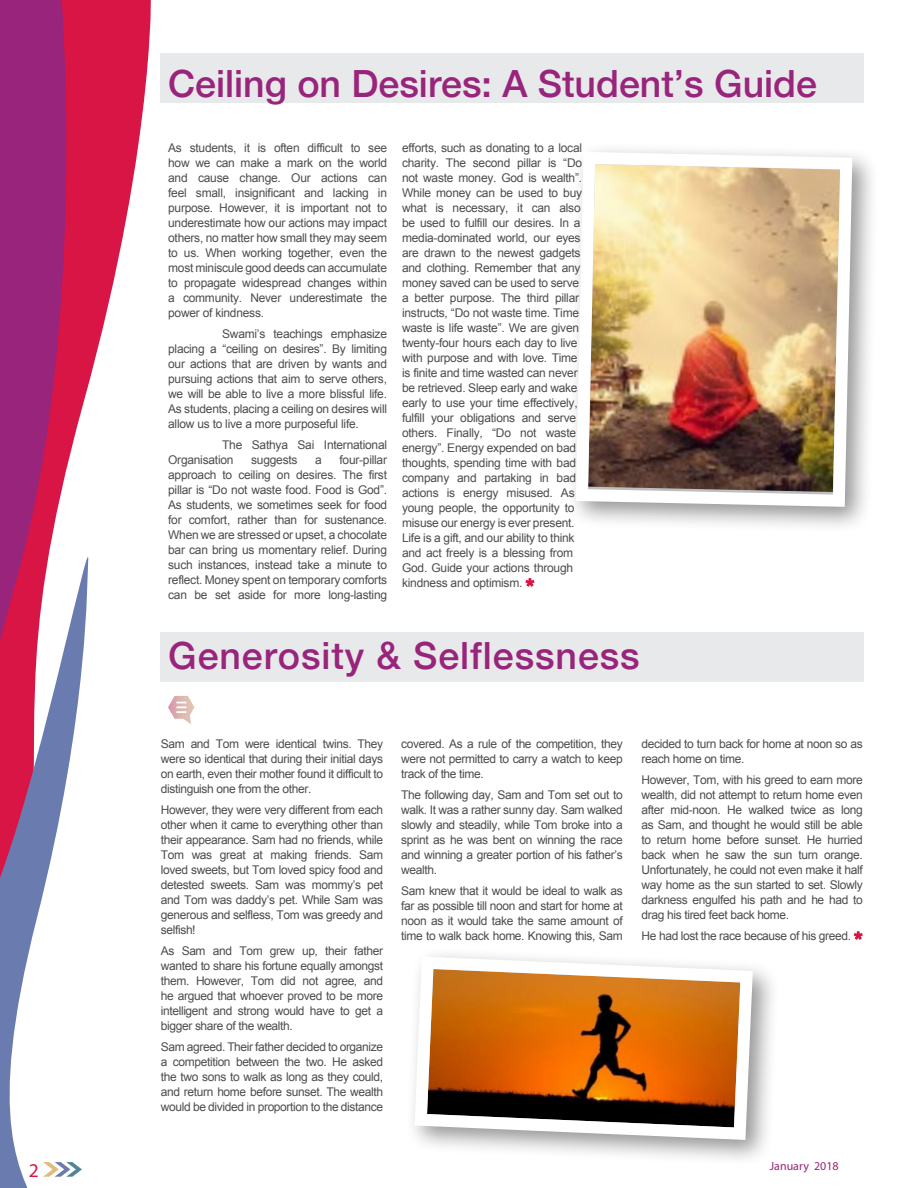
<style>
.page{position:relative;width:918px;height:1188px;background:#fff}
.page>*{position:absolute;margin:0;border:0;box-sizing:border-box;transform-origin:0 0}
.t1{font:500 37.5px "Helvetica Neue";color:#98257b}
.t2{font:500 37.5px "Helvetica Neue";letter-spacing:.025em;color:#98257b}
.t3{font:19.5px "Myriad Pro";color:#d81545}
.t4{font:12px/15px "Arial";letter-spacing:-.02em;color:#4d4d4f;text-align:justify}
.t5{font:12px "Myriad Pro";color:#98257b}
</style>
<div class="page">
<div style="left:161px;top:632px;width:703px;height:50px;background:#e8e9ea"></div>
<div style="left:161px;top:54px;width:703px;height:49px;background:#e8e9ea"></div>
<svg style="left:854px;top:931px;width:9px;height:9px"></svg>
<svg style="left:525px;top:578px;width:10px;height:9px"></svg>
<div style="left:566px;top:142px;width:313px;height:392px;background:#000;opacity:.42"></div>
<img style="left:570px;top:146px;width:288px;height:367px">
<svg style="left:168px;top:696px;width:26px;height:28px"></svg>
<svg style="left:90px;top:0;width:61px;height:379px;fill:#d81545"></svg>
<svg style="left:0;top:0;width:90px;height:519px;background:#b02c71"></svg>
<svg style="left:0;top:519px;width:89px;height:669px"></svg>
<div style="left:405px;top:947px;width:375px;height:220px;background:#000;opacity:.42"></div>
<svg style="left:408px;top:950px;width:351px;height:196px"></svg>
<h2 class="t3" style="left:29px;top:1158px;width:12px">2</h2>
<h1 class="t1" style="left:168px;top:53px;width:650px">Ceiling on Desires: A Student’s Guide</h1>
<p class="t4" style="left:168px;top:140px;width:220px">As students, it is often difficult to see how we can make a mark on the world and cause change. Our actions can feel small, insignificant and lacking in purpose. However, it is important not to underestimate how our actions may impact others, no matter how small they may seem to us. When working together, even the most miniscule good deeds can accumulate to propagate widespread changes within a community. Never underestimate the power of kindness.</p>
<p class="t4" style="left:168px;top:326px;width:220px;text-indent:54px">Swami’s teachings emphasize placing a “ceiling on desires”. By limiting our actions that are driven by wants and pursuing actions that aim to serve others, we will be able to live a more blissful life.<br>As students, placing a ceiling on desires will allow us to live a more purposeful life.</p>
<p class="t4" style="left:168px;top:437px;width:220px;text-indent:54px">The Sathya Sai International<br>Organisation</p>
<p class="t4" style="left:168px;top:452px;width:220px;text-indent:171px">four-pillar approach to ceiling on desires. The first pillar is “Do not waste food. Food is God”.<br>As students, we sometimes seek for food for comfort, rather than for sustenance.<br>When we are stressed or upset, a chocolate bar can bring us momentary relief. During such instances, instead take a minute to reflect. Money spent on temporary comforts can be set aside for more long-lasting</p>
<p class="t4" style="left:251px;top:452px;width:48px">suggests</p>
<p class="t4" style="left:315px;top:452px;width:8px">a</p>
<p class="t4" style="left:402px;top:140px;width:182px;text-align:left">efforts, such as donating to a local charity. The second pillar is “Do not waste money. God is wealth”.<br>While money can be used to buy what is necessary, it can also be used to fulfill our desires. In a media-dominated world, our eyes are drawn to the newest gadgets and clothing. Remember that any money saved can be used to serve a better purpose. The third pillar instructs, “Do not waste time. Time waste is life waste”. We are given twenty-four hours each day to live with purpose and with love. Time is finite and time wasted can never be retrieved. Sleep early and wake early to use your time effectively, fulfill your obligations and serve others. Finally, “Do not waste energy”. Energy expended on bad thoughts, spending time with bad company and partaking in bad actions is energy misused. As young people, the opportunity to misuse our energy is ever present.<br>Life is a gift, and our ability to think and act freely is a blessing from<br>God. Guide your actions through kindness and optimism.</p>
<h1 class="t2" style="left:168px;top:626px;width:473px">Generosity &amp; Selflessness</h1>
<p class="t4" style="left:161px;top:736px;width:224px">Sam and Tom were identical twins. They were so identical that during their initial days on earth, even their mother found it difficult to distinguish one from the other.</p>
<p class="t4" style="left:161px;top:802px;width:224px">However, they were very different from each other when it came to everything other than their appearance. Sam had no friends, while Tom was great at making friends. Sam loved sweets, but Tom loved spicy food and detested sweets. Sam was mommy’s pet and Tom was daddy’s pet. While Sam was generous and selfless, Tom was greedy and selfish!</p>
<p class="t4" style="left:161px;top:943px;width:224px">As Sam and Tom grew up, their father wanted to share his fortune equally amongst them. However, Tom did not agree, and he argued that whoever proved to be more intelligent and strong would have to get a bigger share of the wealth.</p>
<p class="t4" style="left:161px;top:1039px;width:224px">Sam agreed. Their father decided to organize a competition between the two. He asked the two sons to walk as long as they could, and return home before sunset. The wealth would be divided in proportion to the distance</p>
<p class="t4" style="left:401px;top:736px;width:223px">covered. As a rule of the competition, they were not permitted to carry a watch to keep track of the time.</p>
<p class="t4" style="left:401px;top:787px;width:223px">The following day, Sam and Tom set out to walk. It was a rather sunny day. Sam walked slowly and steadily, while Tom broke into a sprint as he was bent on winning the race and winning a greater portion of his father’s wealth.</p>
<p class="t4" style="left:401px;top:883px;width:223px">Sam knew that it would be ideal to walk as far as possible till noon and start for home at noon as it would take the same amount of time to walk back home. Knowing this, Sam</p>
<p class="t4" style="left:642px;top:736px;width:223px">decided to turn back for home at noon so as reach home on time.</p>
<p class="t4" style="left:642px;top:772px;width:223px">However, Tom, with his greed to earn more wealth, did not attempt to return home even after mid-noon. He walked twice as long as Sam, and thought he would still be able to return home before sunset. He hurried back when he saw the sun turn orange.<br>Unfortunately, he could not even make it half way home as the sun started to set. Slowly darkness engulfed his path and he had to drag his tired feet back home.</p>
<p class="t4" style="left:642px;top:928px;width:211px">He had lost the race because of his greed.</p>
<p class="t5" style="left:770px;top:1159px;width:70px">January 2018</p>
</div>
